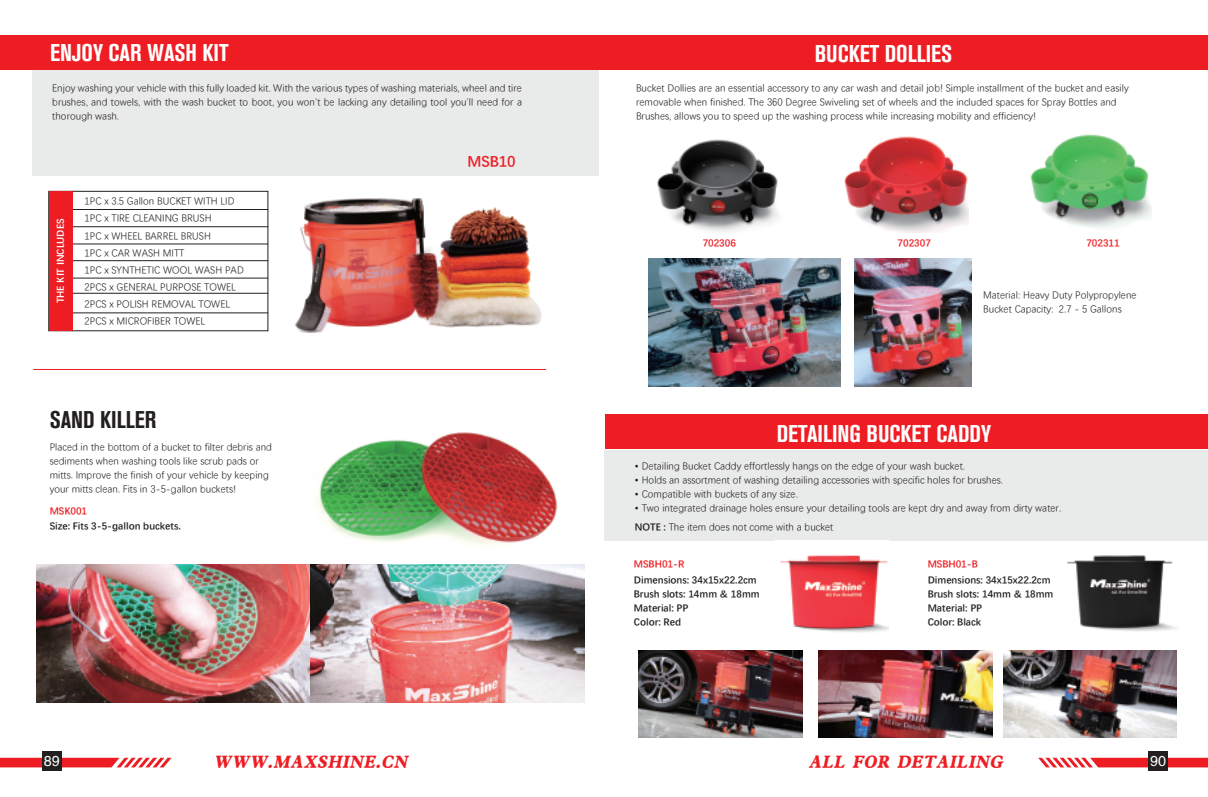
<style>
.page{position:relative;width:1208px;height:797px;background:#fff}
.page>*{position:absolute;margin:0;border:0;box-sizing:border-box;transform-origin:0 0}
.t1{font:24px "Akzidenz Grotesk BQ Bd Cnd Alt";color:#fff}
.t2{font:24px "Akzidenz Grotesk BQ Bd Cnd Alt";color:#231f20}
.t3{font:italic 19.9px "DFP Li Jin Hei W8";color:#ee1d23}
.t4{font:700 15.1px "Deng Xian";color:#ee1d23}
.t5{font:14.4px "FZHTJW GB1 0";color:#fff}
.t6{font:10px/14px "Deng Xian";color:#231f20}
.t7{font:700 10px/14px "Deng Xian";color:#231f20}
.t8{font:700 10px "Deng Xian";color:#ee1d23}
.t9{font:700 10px "Deng Xian";color:#fff}
.s1{font-weight:700}
</style>
<div class="page">
<img style="left:317px;top:432px;width:240px;height:114px">
<div style="left:0;top:35px;width:1207px;height:35px;background:#ee1d23"></div>
<hr style="left:33px;top:369px;width:513px;height:1px;background:#ee1d23">
<div style="left:33px;top:70px;width:566px;height:105px;background:#e9eaea"></div>
<div style="left:72px;top:191px;width:196px;height:140px;border:1px solid #231f20"></div>
<div style="left:48px;top:191px;width:25px;height:140px;border:1px solid #231f20"></div>
<hr style="left:73px;top:209px;width:195px;height:1px;background:#231f20">
<hr style="left:73px;top:226px;width:195px;height:1px;background:#231f20">
<hr style="left:73px;top:244px;width:195px;height:1px;background:#231f20">
<hr style="left:73px;top:260px;width:195px;height:1px;background:#231f20">
<hr style="left:73px;top:278px;width:195px;height:1px;background:#231f20">
<hr style="left:73px;top:293px;width:195px;height:1px;background:#231f20">
<hr style="left:73px;top:312px;width:195px;height:1px;background:#231f20">
<div style="left:49px;top:191px;width:23px;height:140px;background:#ee1d23"></div>
<img style="left:36px;top:565px;width:548px;height:137px">
<img style="left:295px;top:198px;width:247px;height:135px">
<svg style="left:1038px;top:757px;width:170px;height:10px"></svg>
<div style="left:1148px;top:750px;width:20px;height:20px;background:#231f20"></div>
<svg style="left:0;top:757px;width:171px;height:10px;background:#f25559"></svg>
<div style="left:42px;top:750px;width:20px;height:20px;background:#231f20"></div>
<img style="left:1030px;top:134px;width:121px;height:95px">
<img style="left:657px;top:139px;width:121px;height:93px">
<img style="left:844px;top:136px;width:124px;height:96px">
<img style="left:854px;top:259px;width:118px;height:128px">
<img style="left:648px;top:259px;width:192px;height:128px">
<img style="left:638px;top:650px;width:165px;height:88px">
<div style="left:605px;top:414px;width:602px;height:35px;background:#ee1d23"></div>
<div style="left:604px;top:450px;width:603px;height:90px;background:#e9eaea"></div>
<img style="left:780px;top:555px;width:108px;height:77px">
<img style="left:1067px;top:555px;width:110px;height:77px">
<img style="left:818px;top:650px;width:174px;height:87px">
<img style="left:1003px;top:650px;width:173px;height:87px">
<h1 class="t1" style="left:50px;top:39px;width:180px">ENJOY CAR WASH KIT</h1>
<p class="t6" style="left:52px;top:81px;width:471px;text-align:justify">Enjoy washing your vehicle with this fully loaded kit. With the various types of washing materials, wheel and tire brushes, and towels, with the wash bucket to boot, you won’t be lacking any detailing tool you’ll need for a thorough wash.</p>
<h3 class="t4" style="left:467px;top:151px;width:50px">MSB10</h3>
<p class="t9" style="left:54px;top:303px;width:86px;rotate:-90deg">THE KIT INCLUDES</p>
<p class="t6" style="left:85px;top:192px;width:161px;line-height:17.1px">1PC x 3.5 Gallon BUCKET WITH LID<br>1PC x TIRE CLEANING BRUSH<br>1PC x WHEEL BARREL BRUSH<br>1PC x CAR WASH MITT<br>1PC x SYNTHETIC WOOL WASH PAD<br>2PCS x GENERAL PURPOSE TOWEL</p>
<p class="t6" style="left:85px;top:313px;width:122px">2PCS x MICROFIBER TOWEL</p>
<p class="t6" style="left:85px;top:296px;width:147px">2PCS x POLISH REMOVAL TOWEL</p>
<h1 class="t2" style="left:50px;top:405px;width:108px">SAND KILLER</h1>
<p class="t6" style="left:50px;top:439px;width:224px">Placed in the bottom of a bucket to filter debris and sediments when washing tools like scrub pads or mitts. Improve the finish of your vehicle by keeping your mitts clean. Fits in 3-5-gallon buckets!</p>
<p class="t8" style="left:50px;top:504px;width:39px">MSK001</p>
<p class="t7" style="left:50px;top:518px;width:133px">Size: Fits 3-5-gallon buckets.</p>
<h1 class="t1" style="left:814px;top:40px;width:139px">BUCKET DOLLIES</h1>
<p class="t6" style="left:636px;top:81px;width:494px">Bucket Dollies are an essential accessory to any car wash and detail job! Simple installment of the bucket and easily removable when finished. The 360 Degree Swiveling set of wheels and the included spaces for Spray Bottles and<br>Brushes, allows you to speed up the washing process while increasing mobility and efficiency!</p>
<p class="t8" style="left:702px;top:236px;width:35px">702306</p>
<p class="t8" style="left:897px;top:236px;width:35px">702307</p>
<p class="t8" style="left:1086px;top:236px;width:35px">702311</p>
<p class="t6" style="left:983px;top:288px;width:155px;line-height:13.1px">Material: Heavy Duty Polypropylene<br>Bucket Capacity: 2.7 - 5 Gallons</p>
<h1 class="t1" style="left:777px;top:420px;width:216px">DETAILING BUCKET CADDY</h1>
<p class="t6" style="left:635px;top:458px;width:331px">• Detailing Bucket Caddy effortlessly hangs on the edge of your wash bucket.</p>
<p class="t6" style="left:635px;top:472px;width:370px">• Holds an assortment of washing detailing accessories with specific holes for brushes.</p>
<p class="t6" style="left:635px;top:486px;width:164px">• Compatible with buckets of any size.</p>
<p class="t6" style="left:635px;top:498px;width:428px;line-height:19.4px">• Two integrated drainage holes ensure your detailing tools are kept dry and away from dirty water.<br><span class="s1">NOTE :</span> The item does not come with a bucket</p>
<p class="t8" style="left:927px;top:557px;width:52px">MSBH01-B</p>
<p class="t7" style="left:927px;top:572px;width:127px">Dimensions: 34x15x22.2cm<br>Brush slots: 14mm &amp; 18mm<br>Material: PP<br>Color: Black</p>
<p class="t8" style="left:634px;top:557px;width:52px">MSBH01-R</p>
<p class="t7" style="left:634px;top:572px;width:127px">Dimensions: 34x15x22.2cm<br>Brush slots: 14mm &amp; 18mm<br>Material: PP<br>Color: Red</p>
<h3 class="t5" style="left:44px;top:753px;width:18px">89</h3>
<h2 class="t3" style="left:213px;top:750px;width:200px">WWW.MAXSHINE.CN</h2>
<h2 class="t3" style="left:808px;top:750px;width:200px">ALL FOR DETAILING</h2>
<h3 class="t5" style="left:1150px;top:753px;width:18px">90</h3>
</div>
